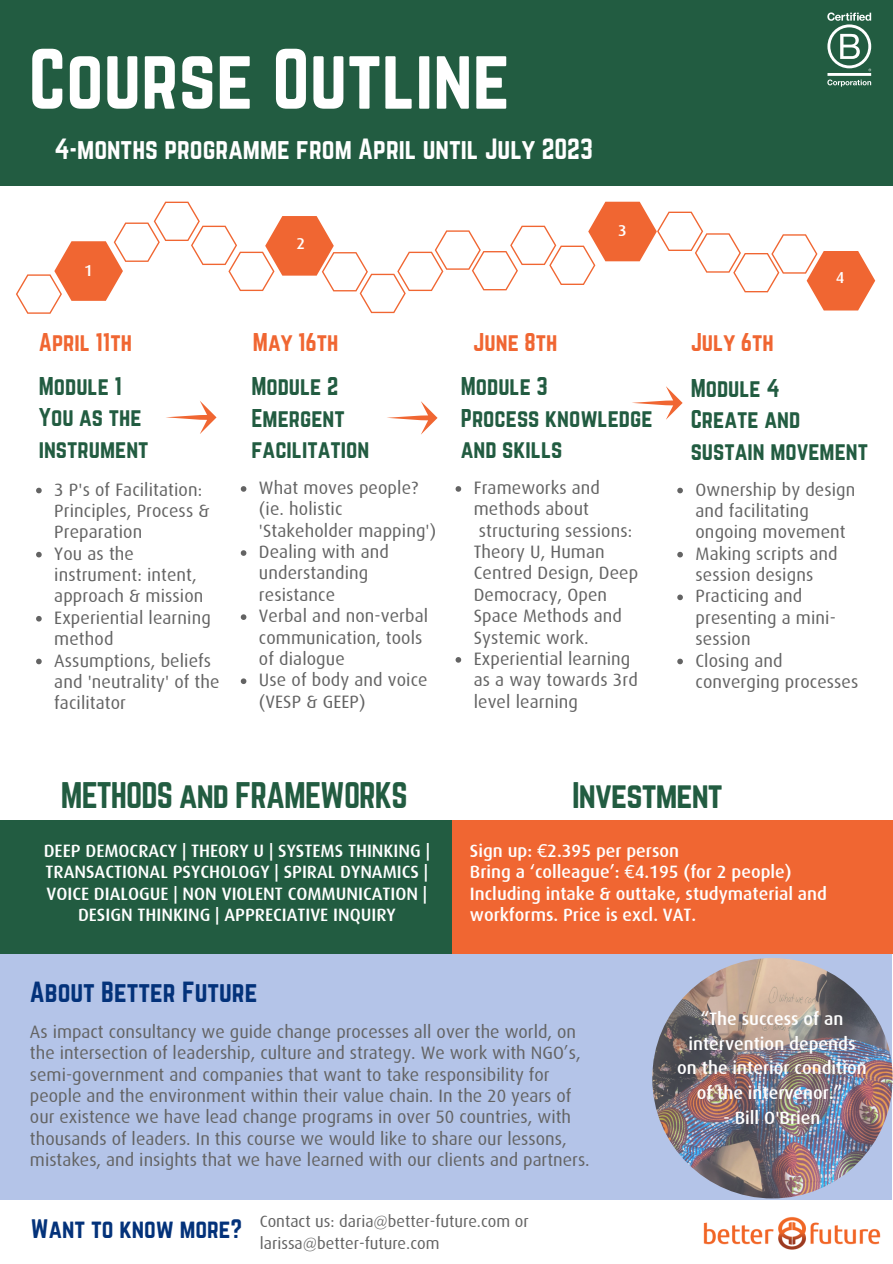
<style>
.page{position:relative;width:893px;height:1264px;background:#fff}
.page>*{position:absolute;margin:0;border:0;box-sizing:border-box;transform-origin:0 0}
.t1{font:75px "Norwester";color:#fff}
.t2{font:32.4px "Norwester";letter-spacing:-.03em;color:#225c41}
.t3{font:25.5px "Norwester";color:#fff}
.t4{font:25.5px "Norwester";color:#03327a}
.t5{font:23.4px "Norwester";color:#03327a}
.t6{font:22.5px/31.5px "Norwester";color:#225c41}
.t7{font:22.5px "Norwester";color:#f06632}
.t8{font:18px/21.3px "Dax";letter-spacing:.005em;color:#636363}
.t9{font:500 18px/21.3px "Dax";color:#fff;text-align:center}
.t10{font:16.5px/22.5px "Dax";color:#636363}
.t11{font:500 15.9px "Dax";color:#fff}
.s1{font-family:"Noto Sans";font-weight:400}
</style>
<div class="page">
<img style="left:703px;top:1216px;width:178px;height:34px">
<div style="left:0;top:0;width:892px;height:185px;background:#225c41"></div>
<svg style="left:166px;top:401px;width:50px;height:33px"></svg>
<svg style="left:387px;top:401px;width:50px;height:34px"></svg>
<svg style="left:632px;top:386px;width:50px;height:34px"></svg>
<svg style="left:16px;top:202px;width:859px;height:112px"></svg>
<div style="left:0;top:953px;width:891px;height:247px;background:#b4c4e8"></div>
<div style="left:0;top:820px;width:452px;height:134px;background:#225c41"></div>
<div style="left:452px;top:820px;width:440px;height:134px;background:#f06632"></div>
<img style="left:652px;top:958px;width:240px;height:240px;border-radius:50%">
<svg style="left:36px;top:487px;width:6px;height:6px"></svg>
<svg style="left:36px;top:552px;width:6px;height:5px"></svg>
<svg style="left:36px;top:616px;width:6px;height:5px"></svg>
<svg style="left:36px;top:658px;width:6px;height:6px"></svg>
<svg style="left:241px;top:486px;width:5px;height:6px"></svg>
<svg style="left:241px;top:550px;width:5px;height:6px"></svg>
<svg style="left:241px;top:614px;width:5px;height:6px"></svg>
<svg style="left:241px;top:678px;width:5px;height:6px"></svg>
<svg style="left:455px;top:486px;width:6px;height:6px"></svg>
<svg style="left:455px;top:657px;width:6px;height:5px"></svg>
<svg style="left:677px;top:487px;width:5px;height:6px"></svg>
<svg style="left:677px;top:552px;width:5px;height:5px"></svg>
<svg style="left:677px;top:594px;width:5px;height:6px"></svg>
<svg style="left:677px;top:658px;width:5px;height:6px"></svg>
<hr style="left:827px;top:73px;width:44px;height:3px;background:#fff">
<svg style="left:827px;top:12px;width:44px;height:59px"></svg>
<svg style="left:827px;top:79px;width:44px;height:8px"></svg>
<h1 class="t1" style="left:29px;top:34px;width:483px">Course Outline</h1>
<h3 class="t3" style="left:54px;top:134px;width:540px">4-months programme from April until July 2023</h3>
<p class="t11" style="left:84px;top:262px;width:10px">1</p>
<p class="t11" style="left:296px;top:235px;width:10px">2</p>
<p class="t11" style="left:618px;top:222px;width:10px">3</p>
<p class="t7" style="left:39px;top:328px;width:95px">April 11th</p>
<p class="t7" style="left:253px;top:328px;width:87px">May 16th</p>
<p class="t7" style="left:473px;top:328px;width:86px">June 8th</p>
<p class="t7" style="left:690px;top:328px;width:84px">July 6th</p>
<p class="t11" style="left:835px;top:269px;width:10px">4</p>
<p class="t6" style="left:39px;top:370px;width:111px">Module 1<br>You as the instrument</p>
<p class="t6" style="left:251px;top:370px;width:119px">Module 2<br>Emergent facilitation</p>
<p class="t6" style="left:461px;top:370px;width:193px">Module 3<br>Process knowledge and skills</p>
<p class="t6" style="left:690px;top:372px;width:179px">Module 4<br>Create and sustain movement</p>
<p class="t8" style="left:54px;top:478px;width:167px">3 P's of Facilitation:<br>Principles, Process &amp;<br>Preparation<br>You as the instrument: intent, approach &amp; mission<br>Experiential learning method<br>Assumptions, beliefs and 'neutrality' of the facilitator</p>
<p class="t8" style="left:259px;top:477px;width:179px">What moves people? (ie. holistic 'Stakeholder mapping')<br>Dealing with and understanding resistance<br>Verbal and non-verbal communication, tools of dialogue<br>Use of body and voice (VESP &amp; GEEP)</p>
<p class="t8" style="left:473px;top:477px;width:166px">Frameworks and methods about structuring sessions:<br>Theory U, Human<br>Centred Design, Deep<br>Democracy, Open<br>Space Methods and<br>Systemic work.<br>Experiential learning as a way towards 3rd level learning</p>
<p class="t8" style="left:695px;top:478px;width:164px">Ownership by design and facilitating ongoing movement<br>Making scripts and session designs<br>Practicing and presenting a mini&shy;session<br>Closing and converging processes</p>
<h2 class="t2" style="left:61px;top:775px;width:348px">METHODS and FRAMEWORKS</h2>
<p class="t9" style="left:44px;top:839px;width:387px">DEEP DEMOCRACY | THEORY U | SYSTEMS THINKING | TRANSACTIONAL PSYCHOLOGY | SPIRAL DYNAMICS | VOICE DIALOGUE | NON VIOLENT COMMUNICATION | DESIGN THINKING | APPRECIATIVE INQUIRY</p>
<h3 class="t4" style="left:30px;top:976px;width:229px">About Better Future</h3>
<h2 class="t2" style="left:572px;top:775px;width:152px">Investment</h2>
<p class="t9" style="left:470px;top:839px;width:358px;text-align:left">Sign up: <span class="s1">€</span>2.395 per person<br>Bring a ‘colleague’: <span class="s1">€</span>4.195 (for 2 people)<br>Including intake &amp; outtake, studymaterial and workforms. Price is excl. VAT.</p>
<p class="t8" style="left:30px;top:1020px;width:561px">As impact consultancy we guide change processes all over the world, on the intersection of leadership, culture and strategy. We work with NGO’s, semi-government and companies that want to take responsibility for people and the environment within their value chain. In the 20 years of our existence we have lead change programs in over 50 countries, with thousands of leaders. In this course we would like to share our lessons, mistakes, and insights that we have learned with our clients and partners.</p>
<p class="t5" style="left:31px;top:1214px;width:213px">Want to know more?</p>
<p class="t10" style="left:260px;top:1209px;width:270px">Contact us: daria@better-future.com or larissa@better-future.com</p>
<p class="t9" style="left:677px;top:1006px;width:191px;line-height:24.8px">“The success of an intervention depends on the interior condition of the intervenor.”</p>
<p class="t9" style="left:723px;top:1106px;width:98px">- Bill O'Brien</p>
</div>
